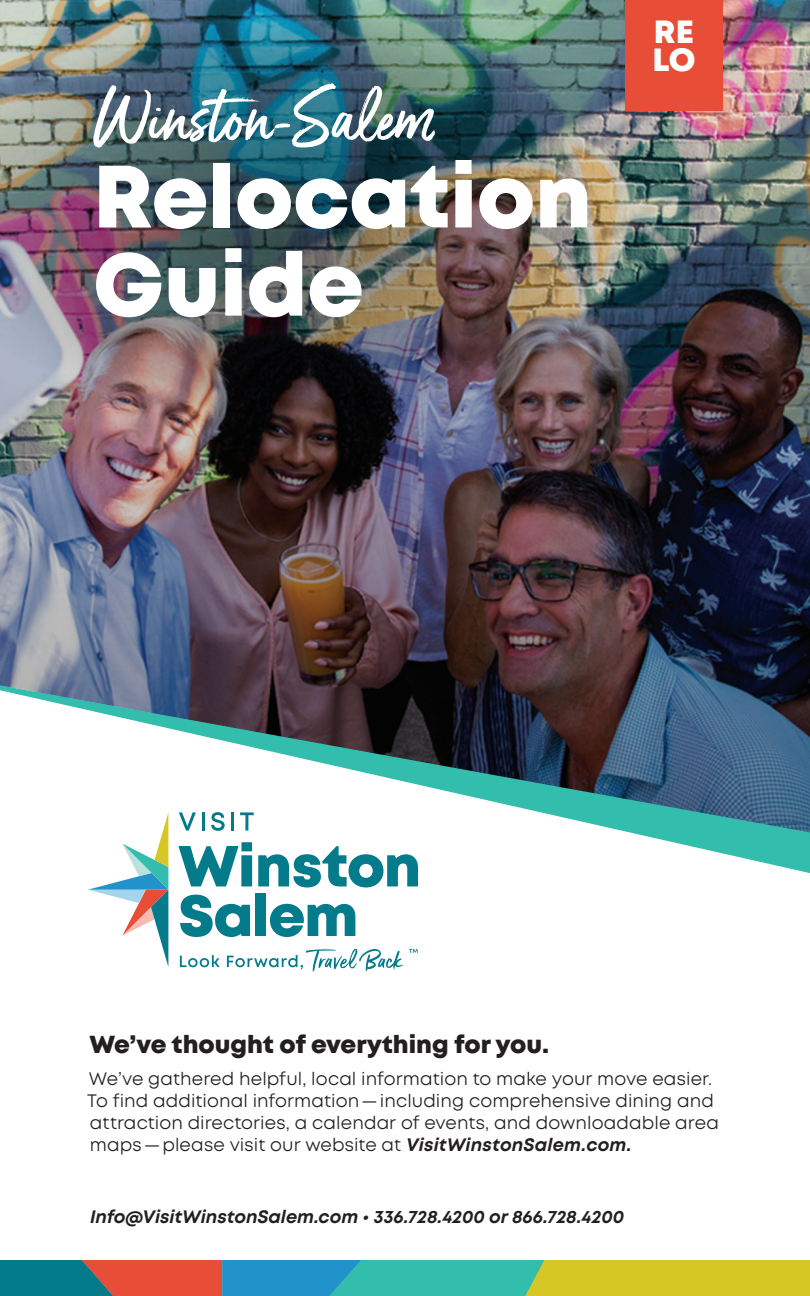
<style>
.page{position:relative;width:810px;height:1296px;background:#fff}
.page>*{position:absolute;margin:0;border:0;box-sizing:border-box;transform-origin:0 0}
.t1{font:800 88.2px "Mont";color:#fff}
.t2{font:69.8px "Gotcha Standup";color:#fff}
.t3{font:800 32.2px "Mont";color:#fff}
.t4{font:800 24.6px "Mont";color:#231f20}
.t5{font:18px/22.2px "Mont";letter-spacing:.005em;color:#231f20}
.t6{font:italic 700 18px "Mont";color:#231f20}
.s1{font-weight:700;font-style:italic}
</style>
<div class="page">
<img style="left:0;top:0;width:810px;height:683px">
<img style="left:0;top:0;width:693px;height:417px">
<svg style="left:187px;top:873px;width:65px;height:13px"></svg>
<svg style="left:258px;top:873px;width:160px;height:14px"></svg>
<svg style="left:180px;top:895px;width:70px;height:42px"></svg>
<div style="left:256px;top:894px;width:10px;height:42px;background:#047b8b"></div>
<svg style="left:270px;top:904px;width:85px;height:33px"></svg>
<svg style="left:409px;top:949px;width:9px;height:4px"></svg>
<svg style="left:88px;top:873px;width:80px;height:93px"></svg>
<svg style="left:180px;top:955px;width:40px;height:12px"></svg>
<svg style="left:227px;top:949px;width:176px;height:23px"></svg>
<svg style="left:0;top:1260px;width:810px;height:36px"></svg>
<div style="left:625px;top:0;width:98px;height:110px;background:#e84d37"></div>
<svg style="left:0;top:683px;width:810px;height:190px"></svg>
<p class="t2" style="left:93px;top:71px;width:342px">Winston-Salem</p>
<p class="t1" style="left:93px;top:139px;width:500px">Relocation</p>
<p class="t1" style="left:93px;top:227px;width:272px">Guide</p>
<p class="t3" style="left:654px;top:11px;width:41px">RE</p>
<p class="t3" style="left:652px;top:39px;width:45px">LO</p>
<p class="t4" style="left:90px;top:1029px;width:461px">We’ve thought of everything for you.</p>
<p class="t5" style="left:87px;top:1067px;width:633px">We’ve gathered helpful, local information to make your move easier.<br>To find additional information—including comprehensive dining and attraction directories, a calendar of events, and downloadable area maps—please visit our website at <span class="s1">VisitWinstonSalem.com.</span></p>
<p class="t6" style="left:90px;top:1205px;width:536px">Info@VisitWinstonSalem.com • 336.728.4200 or 866.728.4200</p>
</div>
